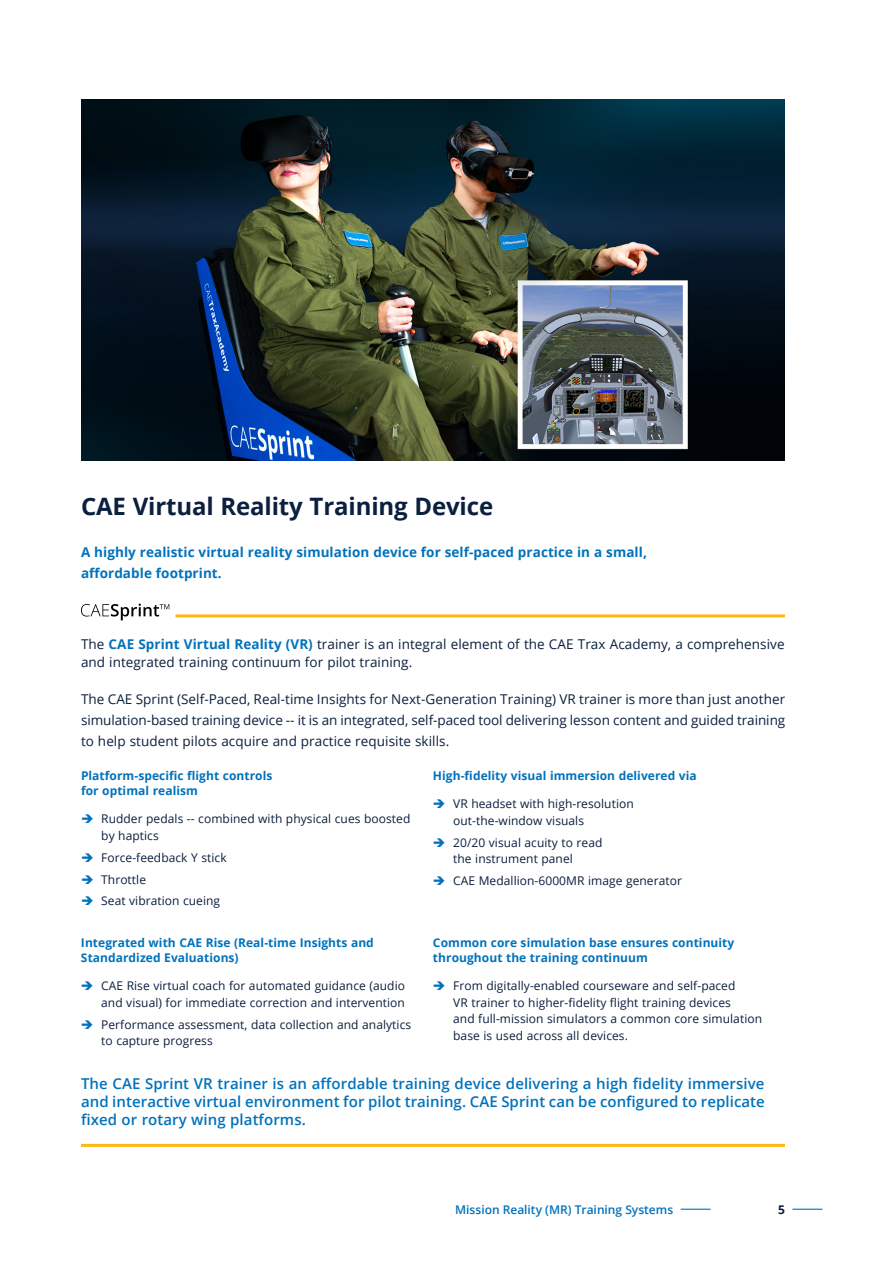
<style>
.page{position:relative;width:893px;height:1263px;background:#fff}
.page>*{position:absolute;margin:0;border:0;box-sizing:border-box;transform-origin:0 0}
.t1{font:700 24px "Open Sans";letter-spacing:-.005em;color:#0b1f3e}
.t2{font:600 15px/18px "Open Sans";letter-spacing:.005em;color:#0072bc;text-align:justify}
.t3{font:13.5px/21px "Open Sans";letter-spacing:.005em;color:#0b1f3e}
.t4{font:700 13.5px/21px "Open Sans";letter-spacing:.005em;color:#0072bc}
.t5{font:12px/16.5px "Open Sans";letter-spacing:.005em;color:#0b1f3e}
.t6{font:700 12px/15px "Open Sans";letter-spacing:.005em;color:#0072bc}
.t7{font:600 12px "Open Sans";color:#0072bc}
.t8{font:700 12px "Open Sans";color:#0b1f3e}
.s1{font-weight:700;color:#0072bc}
</style>
<div class="page">
<img style="left:81px;top:99px;width:704px;height:362px">
<hr style="left:792px;top:1209px;width:30px;height:1px;background:#0072bc">
<hr style="left:681px;top:1209px;width:30px;height:1px;background:#0072bc">
<hr style="left:176px;top:614px;width:609px;height:3px;background:#fdb714">
<hr style="left:81px;top:1144px;width:352px;height:3px;background:#fdb714">
<hr style="left:433px;top:1144px;width:352px;height:3px;background:#fdb714">
<svg style="left:81px;top:604px;width:88px;height:16px"></svg>
<h1 class="t1" style="left:81px;top:489px;width:414px">CAE Virtual Reality Training Device</h1>
<p class="t4" style="left:81px;top:541px;width:567px">A highly realistic virtual reality simulation device for self-paced practice in a small, affordable footprint.</p>
<p class="t3" style="left:81px;top:635px;width:705px;line-height:18px">The <span class="s1">CAE Sprint Virtual Reality (VR)</span> trainer is an integral element of the CAE Trax Academy, a comprehensive and integrated training continuum for pilot training.</p>
<p class="t3" style="left:81px;top:688px;width:706px;text-align:justify">The CAE Sprint (Self-Paced, Real-time Insights for Next-Generation Training) VR trainer is more than just another simulation-based training device -- it is an integrated, self-paced tool delivering lesson content and guided training to help student pilots acquire and practice requisite skills.</p>
<p class="t6" style="left:81px;top:767px;width:193px">Platform-specific flight controls for optimal realism</p>
<p class="t5" style="left:101px;top:810px;width:311px">Rudder pedals -- combined with physical cues boosted by haptics</p>
<p class="t5" style="left:101px;top:846px;width:127px;line-height:21.9px">Force-feedback Y stick<br>Throttle<br>Seat vibration cueing</p>
<p class="t6" style="left:433px;top:767px;width:265px">High-fidelity visual immersion delivered via</p>
<p class="t5" style="left:453px;top:795px;width:182px">VR headset with high-resolution out-the-window visuals</p>
<p class="t5" style="left:453px;top:834px;width:151px">20/20 visual acuity to read the instrument panel</p>
<p class="t5" style="left:453px;top:872px;width:230px">CAE Medallion-6000MR image generator</p>
<p class="t6" style="left:433px;top:935px;width:303px">Common core simulation base ensures continuity throughout the training continuum</p>
<p class="t5" style="left:453px;top:977px;width:310px">From digitally-enabled courseware and self-paced<br>VR trainer to higher-fidelity flight training devices<br>and full-mission simulators a common core simulation base is used across all devices.</p>
<p class="t2" style="left:81px;top:1074px;width:685px">The CAE Sprint VR trainer is an affordable training device delivering a high fidelity immersive and interactive virtual environment for pilot training. CAE Sprint can be configured to replicate fixed or rotary wing platforms.</p>
<p class="t6" style="left:81px;top:935px;width:294px">Integrated with CAE Rise (Real-time Insights and<br>Standardized Evaluations)</p>
<p class="t5" style="left:101px;top:977px;width:305px">CAE Rise virtual coach for automated guidance (audio and visual) for immediate correction and intervention</p>
<p class="t5" style="left:101px;top:1016px;width:311px">Performance assessment, data collection and analytics to capture progress</p>
<p class="t7" style="left:455px;top:1201px;width:219px">Mission Reality (MR) Training Systems</p>
<p class="t8" style="left:778px;top:1201px;width:8px">5</p>
</div>
